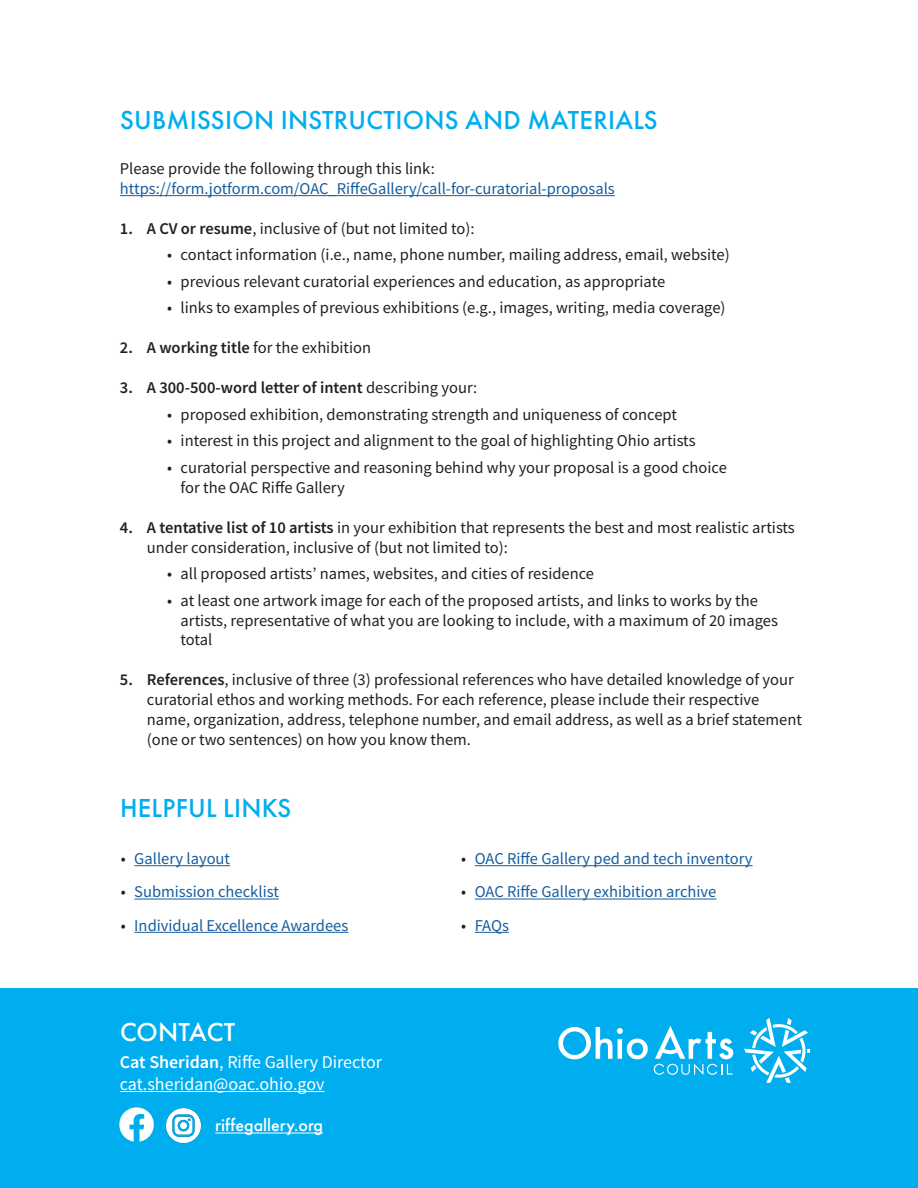
<style>
.page{position:relative;width:918px;height:1188px;background:#fff}
.page>*{position:absolute;margin:0;border:0;box-sizing:border-box;transform-origin:0 0}
.Subheader{font:500 27px "Futura PT";letter-spacing:.01em;color:#00aeef}
.Subheader-2{font:500 27px "Futura PT";letter-spacing:.005em;color:#fff}
.t1{font:18px "Source Sans Pro";color:#fff}
.t2{font:500 18px "Futura PT";color:#fff}
.t3{font:16.5px/19.8px "Source Sans Pro";color:#231f20}
.t4{font:16.5px/19.8px "Source Sans Pro";color:#175d9e}
.t5{font:600 16.5px "Source Sans Pro";color:#231f20}
.s1{color:#231f20}
.s2{font-weight:600}
.s3{font-weight:400}
</style>
<div class="page">
<hr style="left:120px;top:195px;width:495px;height:1px;background:#175d9e">
<div style="left:0;top:988px;width:918px;height:200px;background:#00aeef"></div>
<hr style="left:134px;top:865px;width:96px;height:1px;background:#175d9e">
<hr style="left:134px;top:899px;width:145px;height:1px;background:#175d9e">
<hr style="left:134px;top:932px;width:214px;height:1px;background:#175d9e">
<hr style="left:475px;top:865px;width:278px;height:1px;background:#175d9e">
<hr style="left:475px;top:899px;width:241px;height:1px;background:#175d9e">
<hr style="left:475px;top:932px;width:34px;height:1px;background:#175d9e">
<hr style="left:120px;top:1091px;width:205px;height:1px;background:#fff">
<svg style="left:558px;top:1027px;width:90px;height:32px"></svg>
<svg style="left:654px;top:1026px;width:79px;height:49px"></svg>
<svg style="left:744px;top:1018px;width:66px;height:65px"></svg>
<hr style="left:215px;top:1133px;width:108px;height:1px;background:#fff">
<img style="left:166px;top:1108px;width:36px;height:36px">
<img style="left:119px;top:1107px;width:35px;height:35px">
<p class="Subheader" style="left:120px;top:103px;width:539px">SUBMISSION INSTRUCTIONS AND MATERIALS</p>
<p class="t4" style="left:120px;top:159px;width:496px"><span class="s1">Please provide the following through this link: </span>https://form.jotform.com/OAC_RiffeGallery/call-for-curatorial-proposals</p>
<p class="t3" style="left:120px;top:218px;width:356px"><span class="s2">1. A CV or resume</span>, inclusive of (but not limited to):</p>
<p class="t3" style="left:167px;top:245px;width:564px">• contact information (i.e., name, phone number, mailing address, email, website)</p>
<p class="t3" style="left:167px;top:271px;width:500px">• previous relevant curatorial experiences and education, as appropriate</p>
<p class="t3" style="left:167px;top:298px;width:560px">• links to examples of previous exhibitions (e.g., images, writing, media coverage)</p>
<p class="t3" style="left:120px;top:338px;width:253px"><span class="s2">2. A working title</span> for the exhibition</p>
<p class="t5" style="left:120px;top:377px;width:359px">3. A 300-500-word letter of intent <span class="s3">describing your:</span></p>
<p class="t3" style="left:167px;top:404px;width:511px">• proposed exhibition, demonstrating strength and uniqueness of concept</p>
<p class="t3" style="left:167px;top:431px;width:530px">• interest in this project and alignment to the goal of highlighting Ohio artists</p>
<p class="t3" style="left:181px;top:458px;width:548px;text-indent:-14px">• curatorial perspective and reasoning behind why your proposal is a good choice for the OAC Riffe Gallery</p>
<p class="t3" style="left:147px;top:517px;width:650px;text-indent:-27px"><span class="s2">4. A tentative list of 10 artists</span> in your exhibition that represents the best and most realistic artists under consideration, inclusive of (but not limited to):</p>
<p class="t3" style="left:167px;top:564px;width:429px">• all proposed artists’ names, websites, and cities of residence</p>
<p class="t3" style="left:181px;top:590px;width:599px;text-indent:-14px">• at least one artwork image for each of the proposed artists, and links to works by the artists, representative of what you are looking to include, with a maximum of 20 images total</p>
<p class="t3" style="left:147px;top:670px;width:657px;text-indent:-27px"><span class="s2">5. References</span>, inclusive of three (3) professional references who have detailed knowledge of your curatorial ethos and working methods. For each reference, please include their respective name, organization, address, telephone number, and email address, as well as a brief statement (one or two sentences) on how you know them.</p>
<p class="Subheader" style="left:120px;top:792px;width:173px">HELPFUL LINKS</p>
<p class="t4" style="left:121px;top:849px;width:111px"><span class="s1">•</span> Gallery layout</p>
<p class="t4" style="left:121px;top:882px;width:160px"><span class="s1">•</span> Submission checklist</p>
<p class="t4" style="left:121px;top:915px;width:229px"><span class="s1">•</span> Individual Excellence Awardees</p>
<p class="Subheader-2" style="left:120px;top:1015px;width:117px">CONTACT</p>
<p class="t1" style="left:120px;top:1051px;width:264px"><span class="s2">Cat Sheridan</span>, Riffe Gallery Director</p>
<p class="t1" style="left:120px;top:1072px;width:206px">cat.sheridan@oac.ohio.gov</p>
<p class="t2" style="left:215px;top:1114px;width:109px">riffegallery.org</p>
<p class="t4" style="left:461px;top:849px;width:293px"><span class="s1">•</span> OAC Riffe Gallery ped and tech inventory</p>
<p class="t4" style="left:461px;top:882px;width:257px"><span class="s1">•</span> OAC Riffe Gallery exhibition archive</p>
<p class="t4" style="left:461px;top:915px;width:49px"><span class="s1">•</span> FAQs</p>
</div>
